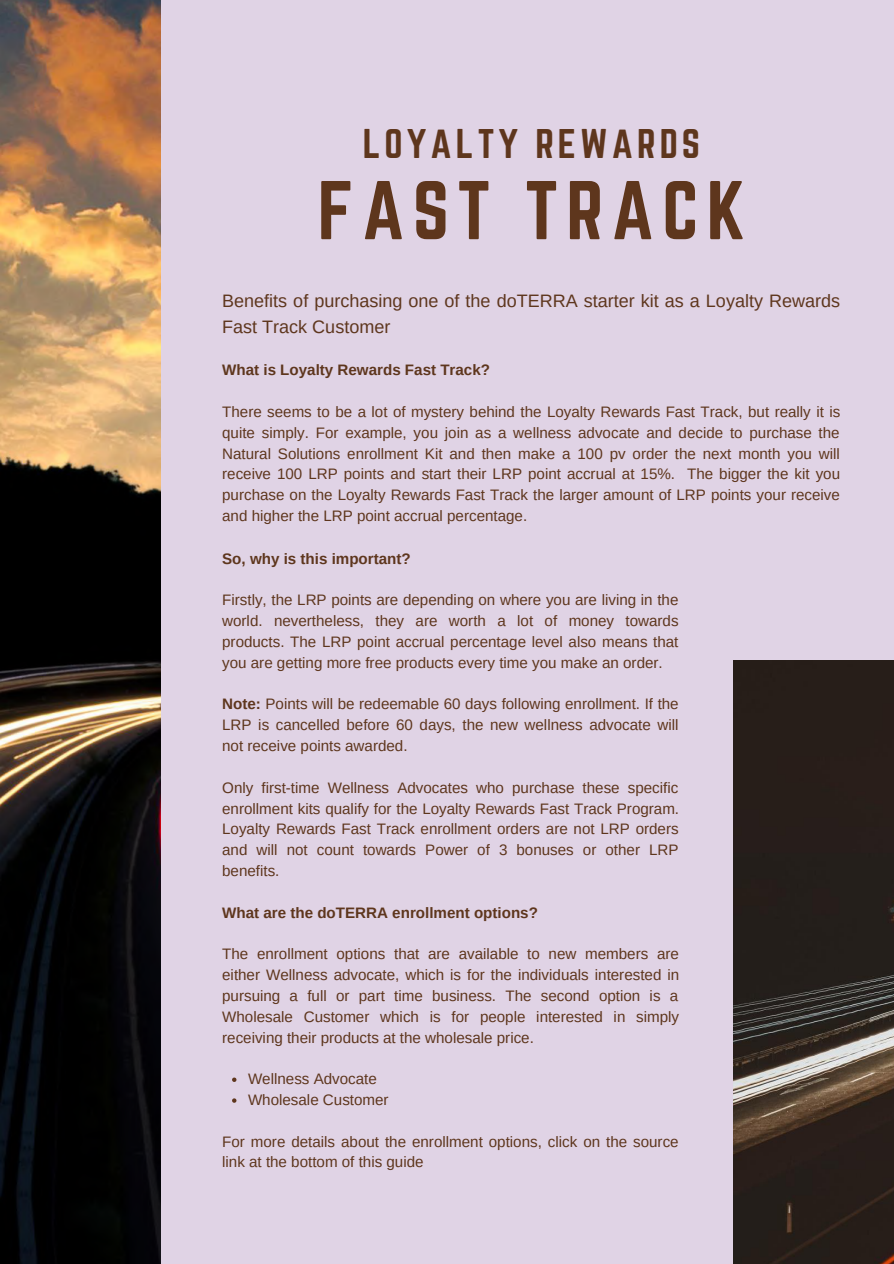
<style>
.page{position:relative;width:894px;height:1264px;background:#fff}
.page>*{position:absolute;margin:0;border:0;box-sizing:border-box;transform-origin:0 0}
.t1{font:72.75px "Norwester";letter-spacing:.11em;color:#5e361d}
.t2{font:36.3px "Norwester";letter-spacing:.11em;color:#5e361d}
.t3{font:18px/25.2px "Arimo";color:#5e361d}
.t4{font:15.15px/20.9px "Arimo";color:#5e361d;text-align:justify}
.t5{font:700 15.15px "Arimo";color:#5e361d}
.s1{font-weight:700}
</style>
<div class="page">
<div style="left:0;top:0;width:893px;height:1263px;background:#e0d3e5"></div>
<img style="left:0;top:0;width:160px;height:1263px">
<img style="left:733px;top:660px;width:160px;height:603px">
<svg style="left:232px;top:1077px;width:4px;height:4px"></svg>
<svg style="left:232px;top:1098px;width:4px;height:4px"></svg>
<h2 class="t2" style="left:362px;top:126px;width:339px">LOYALTY REWARDS</h2>
<h1 class="t1" style="left:317px;top:175px;width:429px">FAST TRACK</h1>
<p class="t3" style="left:222px;top:288px;width:619px">Benefits of purchasing one of the doTERRA starter kit as a Loyalty Rewards<br>Fast Track Customer</p>
<p class="t5" style="left:222px;top:361px;width:269px">What is Loyalty Rewards Fast Track?</p>
<p class="t4" style="left:222px;top:401px;width:619px">There seems to be a lot of mystery behind the Loyalty Rewards Fast Track, but really it is quite simply. For example, you join as a wellness advocate and decide to purchase the Natural Solutions enrollment Kit and then make a 100 pv order the next month you will receive 100 LRP points and start their LRP point accrual at 15%. The bigger the kit you purchase on the Loyalty Rewards Fast Track the larger amount of LRP points your receive and higher the LRP point accrual percentage.</p>
<p class="t5" style="left:222px;top:550px;width:190px">So, why is this important?</p>
<p class="t4" style="left:222px;top:589px;width:458px">Firstly, the LRP points are depending on where you are living in the world. nevertheless, they are worth a lot of money towards products. The LRP point accrual percentage level also means that you are getting more free products every time you make an order.</p>
<p class="t4" style="left:222px;top:693px;width:458px"><span class="s1">Note:</span> Points will be redeemable 60 days following enrollment. If the LRP is cancelled before 60 days, the new wellness advocate will not receive points awarded.</p>
<p class="t4" style="left:222px;top:777px;width:458px">Only first-time Wellness Advocates who purchase these specific enrollment kits qualify for the Loyalty Rewards Fast Track Program.<br>Loyalty Rewards Fast Track enrollment orders are not LRP orders and will not count towards Power of 3 bonuses or other LRP benefits.</p>
<p class="t5" style="left:222px;top:903px;width:317px">What are the doTERRA enrollment options?</p>
<p class="t4" style="left:222px;top:943px;width:458px">The enrollment options that are available to new members are either Wellness advocate, which is for the individuals interested in pursuing a full or part time business. The second option is a Wholesale Customer which is for people interested in simply receiving their products at the wholesale price.</p>
<p class="t4" style="left:248px;top:1068px;width:142px">Wellness Advocate<br>Wholesale Customer</p>
<p class="t4" style="left:222px;top:1130px;width:458px">For more details about the enrollment options, click on the source link at the bottom of this guide</p>
</div>
